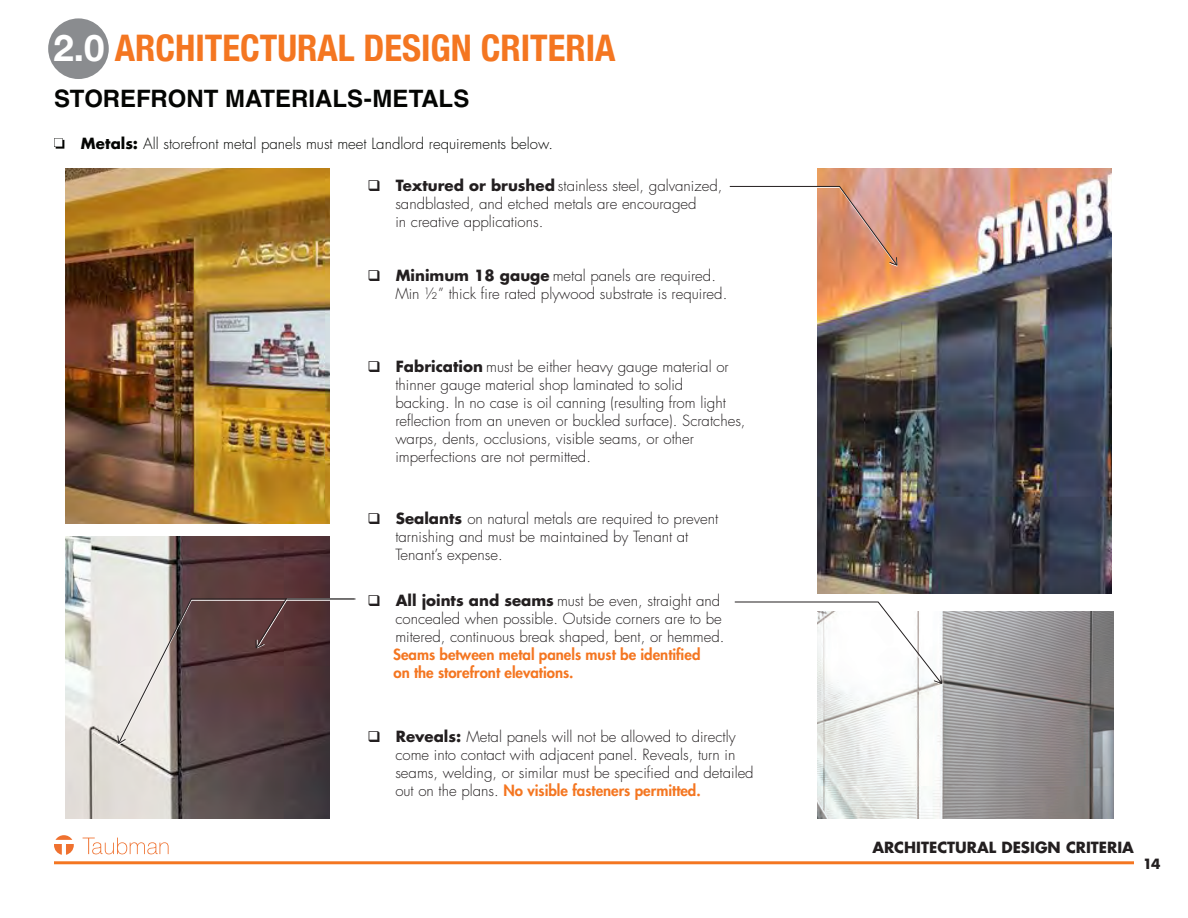
<style>
.page{position:relative;width:1188px;height:918px;background:#fff}
.page>*{position:absolute;margin:0;border:0;box-sizing:border-box;transform-origin:0 0}
.SECTION_TITLES{font:700 condensed 36.6px "Helvetica Neue";color:#f47621}
.t1{font:700 24px "Helvetica LT Std";color:#040503}
.t2{font:300 15px/18px "Futura Std";color:#231f20}
.t3{font:300 15px "Futura Std";color:#040503}
.t4{font:700 15px "Futura Std";color:#231f20}
.t5{font:700 13.8px "Futura Std";color:#231f20}
.s1{font-stretch:normal;color:#fff}
.s2{font-weight:700}
.s3{font-weight:800;color:#f47621}
</style>
<div class="page">
<hr style="left:54px;top:861px;width:1080px;height:3px;background:#f47621">
<svg style="left:83px;top:838px;width:86px;height:16px"></svg>
<svg style="left:54px;top:835px;width:20px;height:20px"></svg>
<svg style="left:54px;top:138px;width:10px;height:11px"></svg>
<img style="left:65px;top:537px;width:264px;height:282px">
<img style="left:817px;top:169px;width:294px;height:424px">
<svg style="left:117px;top:598px;width:239px;height:147px"></svg>
<svg style="left:729px;top:186px;width:169px;height:81px"></svg>
<img style="left:817px;top:611px;width:296px;height:208px">
<svg style="left:734px;top:601px;width:208px;height:83px"></svg>
<img style="left:65px;top:168px;width:264px;height:356px">
<div style="left:48px;top:18px;width:61px;height:61px;background:#8a8c8f;border-radius:50%"></div>
<p class="SECTION_TITLES" style="left:54px;top:26px;width:564px"><span class="s1">2.0</span> ARCHITECTURAL DESIGN CRITERIA</p>
<p class="t1" style="left:54px;top:84px;width:417px">STOREFRONT MATERIALS-METALS</p>
<p class="t3" style="left:81px;top:134px;width:474px"><span class="s2">Metals:</span> All storefront metal panels must meet Landlord requirements below.</p>
<p class="t2" style="left:395px;top:177px;width:329px;text-indent:-28px">❑ <span class="s2">Textured or brushed</span> stainless steel, galvanized, sandblasted, and etched metals are encouraged<br>in creative applications.</p>
<p class="t2" style="left:395px;top:267px;width:333px;text-indent:-28px">❑ <span class="s2">Minimum 18 gauge</span> metal panels are required.<br>Min ½” thick fire rated plywood substrate is required.</p>
<p class="t2" style="left:395px;top:358px;width:352px;text-indent:-28px">❑ <span class="s2">Fabrication</span> must be either heavy gauge material or thinner gauge material shop laminated to solid<br>backing. In no case is oil canning (resulting from light reflection from an uneven or buckled surface). Scratches, warps, dents, occlusions, visible seams, or other imperfections are not permitted.</p>
<p class="t2" style="left:395px;top:510px;width:325px;text-indent:-28px">❑ <span class="s2">Sealants</span> on natural metals are required to prevent tarnishing and must be maintained by Tenant at<br>Tenant’s expense.</p>
<p class="t2" style="left:393px;top:592px;width:333px;text-indent:-26px">❑ <span class="s2">All joints and seams</span> must be even, straight and concealed when possible. Outside corners are to be mitered, continuous break shaped, bent, or hemmed.<br><span class="s3">Seams between metal panels must be identified<br>on the storefront elevations.</span></p>
<p class="t2" style="left:395px;top:728px;width:360px;text-indent:-28px">❑ <span class="s2">Reveals:</span> Metal panels will not be allowed to directly come into contact with adjacent panel. Reveals, turn in seams, welding, or similar must be specified and detailed out on the plans. <span class="s3">No visible fasteners permitted.</span></p>
<p class="t4" style="left:872px;top:838px;width:263px">ARCHITECTURAL DESIGN CRITERIA</p>
<p class="t5" style="left:1143px;top:854px;width:19px">14</p>
</div>
